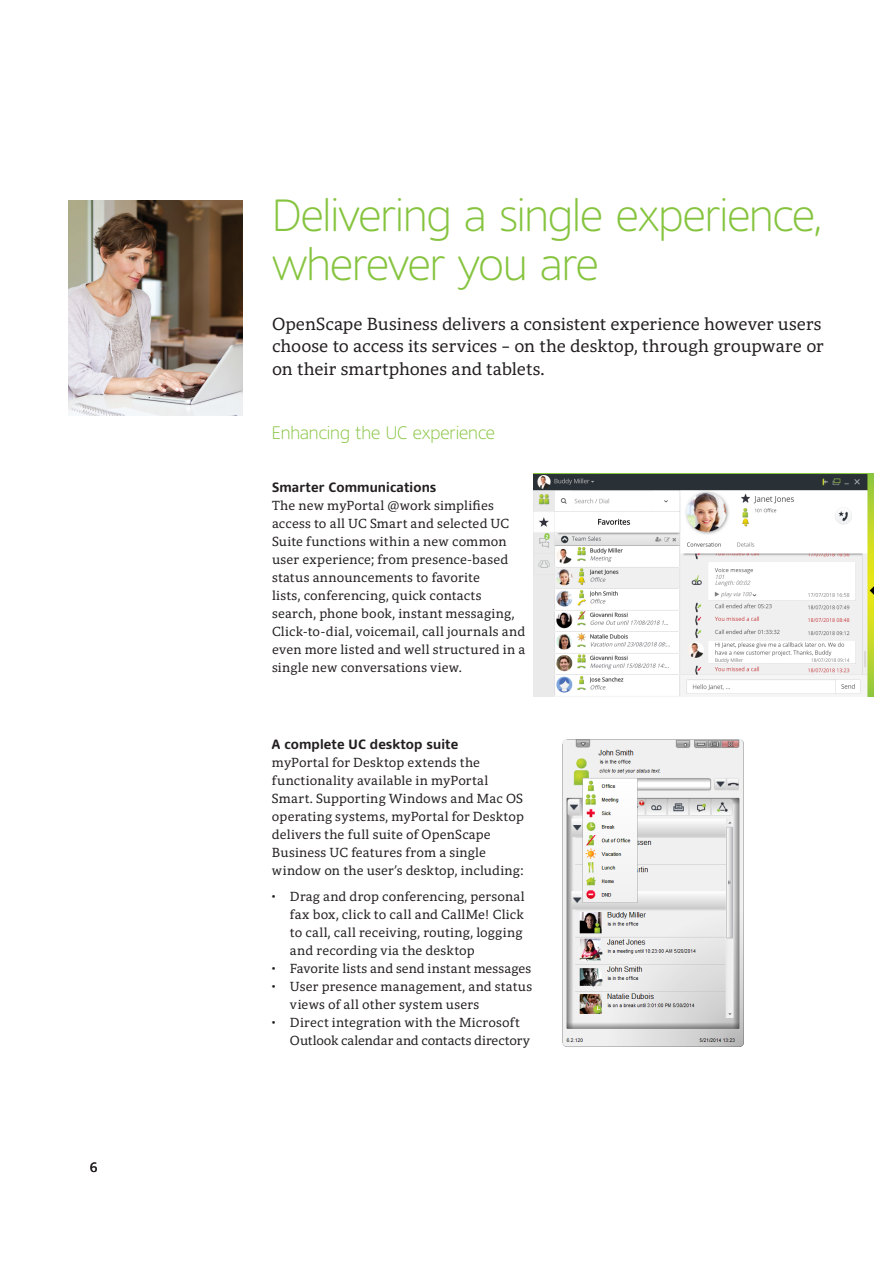
<style>
.page{position:relative;width:893px;height:1263px;background:#fff}
.page>*{position:absolute;margin:0;border:0;box-sizing:border-box;transform-origin:0 0}
.Headline_2_-_Harmony{font:300 45px/49.5px "Harmony Sans";letter-spacing:-.02em;color:#86c43f}
.Intro_2_-_Harmony_Se{font:18px/22.5px "Harmony Serif";color:#231f20}
.Subhead_2_-_Harmony{font:300 18px "Harmony Sans";letter-spacing:-.005em;color:#86c43f}
.Body_1_-_Harmony_Ser{font:13.5px/18px "Harmony Serif";letter-spacing:.01em;color:#231f20}
.Subhead_4_-_Harmony{font:700 13.5px "Harmony Sans";letter-spacing:.01em;color:#231f20}
.Legal_-_Harmony_Sans{font:13.5px "Harmony Sans";color:#231f20}
</style>
<div class="page">
<img style="left:563px;top:739px;width:180px;height:307px">
<img style="left:68px;top:200px;width:175px;height:215px">
<img style="left:534px;top:474px;width:339px;height:223px">
<p class="Legal_-_Harmony_Sans" style="left:90px;top:1159px;width:9px">6</p>
<p class="Headline_2_-_Harmony" style="left:272px;top:190px;width:552px">Delivering a single experience, wherever you are</p>
<p class="Intro_2_-_Harmony_Se" style="left:272px;top:312px;width:553px">OpenScape Business delivers a consistent experience however users choose to access its services – on the desktop, through groupware or on their smartphones and tablets.</p>
<p class="Subhead_2_-_Harmony" style="left:272px;top:422px;width:225px">Enhancing the UC experience</p>
<p class="Subhead_4_-_Harmony" style="left:272px;top:479px;width:166px">Smarter Communications</p>
<p class="Body_1_-_Harmony_Ser" style="left:272px;top:497px;width:255px">The new myPortal @work simplifies access to all UC Smart and selected UC Suite functions within a new common user experience; from presence-based status announcements to favorite<br>lists, conferencing, quick contacts search, phone book, instant messaging, Click-to-dial, voicemail, call journals and even more listed and well structured in a single new conversations view.</p>
<p class="Subhead_4_-_Harmony" style="left:272px;top:736px;width:188px">A complete UC desktop suite</p>
<p class="Body_1_-_Harmony_Ser" style="left:272px;top:753px;width:253px">myPortal for Desktop extends the functionality available in myPortal Smart. Supporting Windows and Mac OS operating systems, myPortal for Desktop delivers the full suite of OpenScape Business UC features from a single window on the user’s desktop, including:</p>
<p class="Body_1_-_Harmony_Ser" style="left:290px;top:887px;width:236px;text-indent:-18px">• Drag and drop conferencing, personal fax box, click to call and CallMe! Click to call, call receiving, routing, logging and recording via the desktop</p>
<p class="Body_1_-_Harmony_Ser" style="left:272px;top:959px;width:261px">• Favorite lists and send instant messages</p>
<p class="Body_1_-_Harmony_Ser" style="left:290px;top:977px;width:244px;text-indent:-18px">• User presence management, and status views of all other system users</p>
<p class="Body_1_-_Harmony_Ser" style="left:290px;top:1013px;width:242px;text-indent:-18px">• Direct integration with the Microsoft<br>Outlook calendar and contacts directory</p>
</div>
